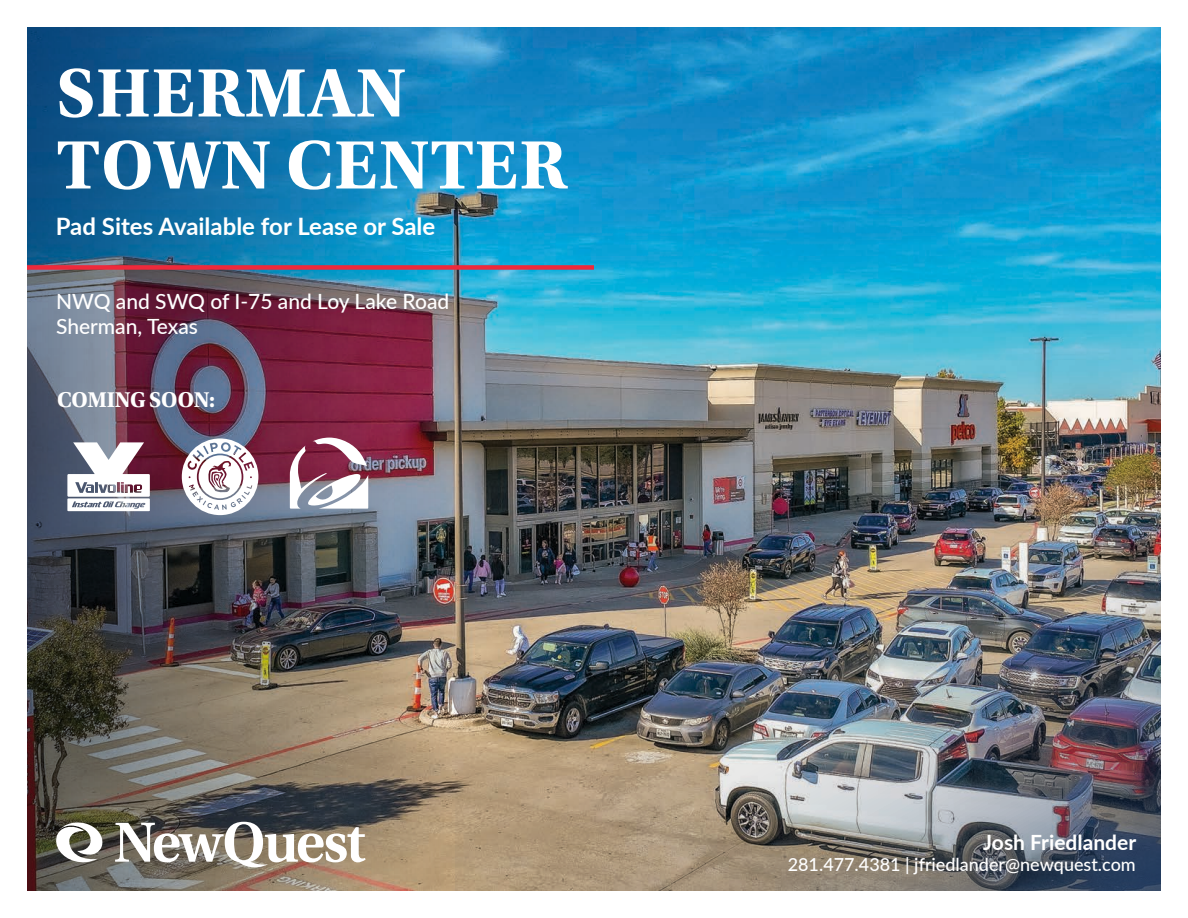
<style>
.page{position:relative;width:1188px;height:918px;background:#fff}
.page>*{position:absolute;margin:0;border:0;box-sizing:border-box;transform-origin:0 0}
.Cover_-_Property_Name{font:700 72px "Utopia Std";letter-spacing:.01em;color:#fff}
.Cover_-_Subhead{font:700 24px "Lato";color:#fff}
.t1{font:700 22.5px "Utopia Std";letter-spacing:-.015em;color:#fff}
.Cover_-_Location{font:500 21px "Lato";color:#fff}
.t2{font:700 21px "Lato";color:#fff}
.t3{font:500 18px "Lato";color:#fff}
</style>
<div class="page">
<img style="left:446px;top:27px;width:715px;height:864px">
<img style="left:27px;top:27px;width:419px;height:864px">
<img style="left:456px;top:511px;width:705px;height:380px">
<svg style="left:67px;top:442px;width:83px;height:69px"></svg>
<svg style="left:182px;top:438px;width:76px;height:77px"></svg>
<svg style="left:290px;top:438px;width:78px;height:71px"></svg>
<div style="left:27px;top:265px;width:567px;height:5px;background:#ee293b"></div>
<svg style="left:115px;top:822px;width:251px;height:45px"></svg>
<svg style="left:56px;top:822px;width:46px;height:41px"></svg>
<p class="Cover_-_Property_Name" style="left:57px;top:51px;width:351px">SHERMAN</p>
<p class="Cover_-_Property_Name" style="left:57px;top:123px;width:512px">TOWN CENTER</p>
<p class="Cover_-_Subhead" style="left:56px;top:209px;width:381px">Pad Sites Available for Lease or Sale</p>
<p class="Cover_-_Location" style="left:56px;top:286px;width:395px">NWQ and SWQ of I-75 and Loy Lake Road</p>
<p class="Cover_-_Location" style="left:56px;top:311px;width:143px">Sherman, Texas</p>
<p class="t1" style="left:57px;top:387px;width:159px">COMING SOON:</p>
<p class="t2" style="left:983px;top:827px;width:154px">Josh Friedlander</p>
<p class="t3" style="left:788px;top:852px;width:350px">281.477.4381 | jfriedlander@newquest.com</p>
</div>
